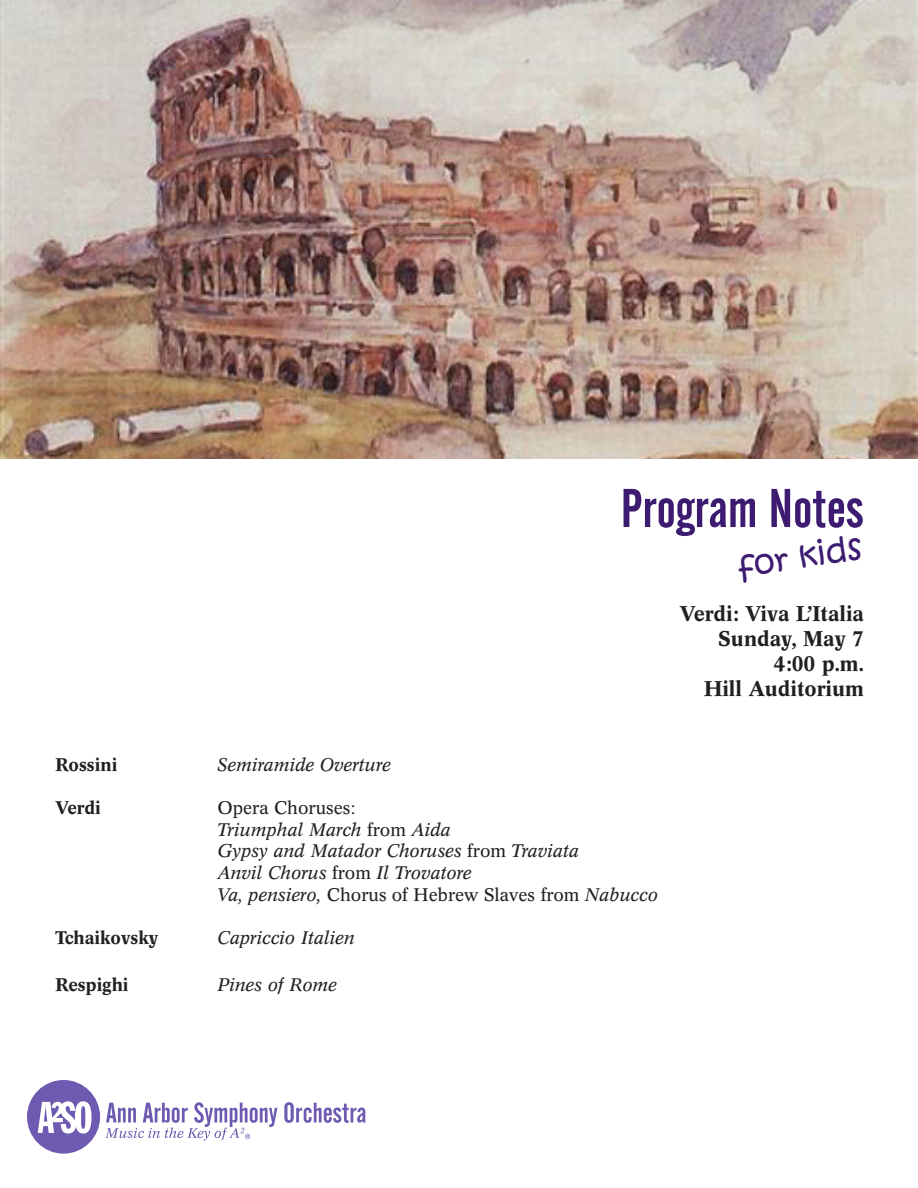
<style>
.page{position:relative;width:918px;height:1188px;background:#fff}
.page>*{position:absolute;margin:0;border:0;box-sizing:border-box;transform-origin:0 0}
.t1{font:54px "Alternate Gothic No 2 BT";color:#3d1b71}
.t2{font:33px "Kristen ITC";color:#3d1b71}
.t3{font:500 21px "Concorde BQ";color:#231f20}
.t4{font:italic 18px/21.6px "Concorde BQ";color:#231f20}
.t5{font:500 18px "Concorde BQ";color:#231f20}
.s1{font-style:normal}
</style>
<div class="page">
<img style="left:0;top:0;width:918px;height:459px">
<div style="left:27px;top:1080px;width:73px;height:74px;background:#6e5bb1;border-radius:50%"></div>
<svg style="left:38px;top:1101px;width:53px;height:33px"></svg>
<svg style="left:284px;top:1102px;width:82px;height:21px"></svg>
<svg style="left:106px;top:1102px;width:171px;height:39px"></svg>
<p class="t1" style="left:621px;top:478px;width:245px">Program Notes</p>
<p class="t2" style="left:735px;top:547px;width:127px;rotate:-10deg">for kids</p>
<p class="t3" style="left:680px;top:601px;width:186px">Verdi: Viva L’Italia</p>
<p class="t3" style="left:718px;top:626px;width:148px">Sunday, May 7</p>
<p class="t3" style="left:774px;top:651px;width:92px">4:00 p.m.</p>
<p class="t3" style="left:704px;top:676px;width:161px">Hill Auditorium</p>
<p class="t5" style="left:55px;top:754px;width:63px">Rossini</p>
<p class="t4" style="left:217px;top:754px;width:175px">Semiramide Overture</p>
<p class="t5" style="left:55px;top:797px;width:47px">Verdi</p>
<p class="t4" style="left:217px;top:797px;width:442px"><span class="s1">Opera Choruses:<br></span>Triumphal March <span class="s1">from</span> Aida<br>Gypsy and Matador Choruses <span class="s1">from</span> Traviata<br>Anvil Chorus <span class="s1">from</span> Il Trovatore<br>Va, pensiero, <span class="s1">Chorus of Hebrew Slaves from</span> Nabucco</p>
<p class="t5" style="left:55px;top:927px;width:104px">Tchaikovsky</p>
<p class="t4" style="left:217px;top:927px;width:139px">Capriccio Italien</p>
<p class="t5" style="left:55px;top:974px;width:75px">Respighi</p>
<p class="t4" style="left:217px;top:974px;width:121px">Pines of Rome</p>
</div>
